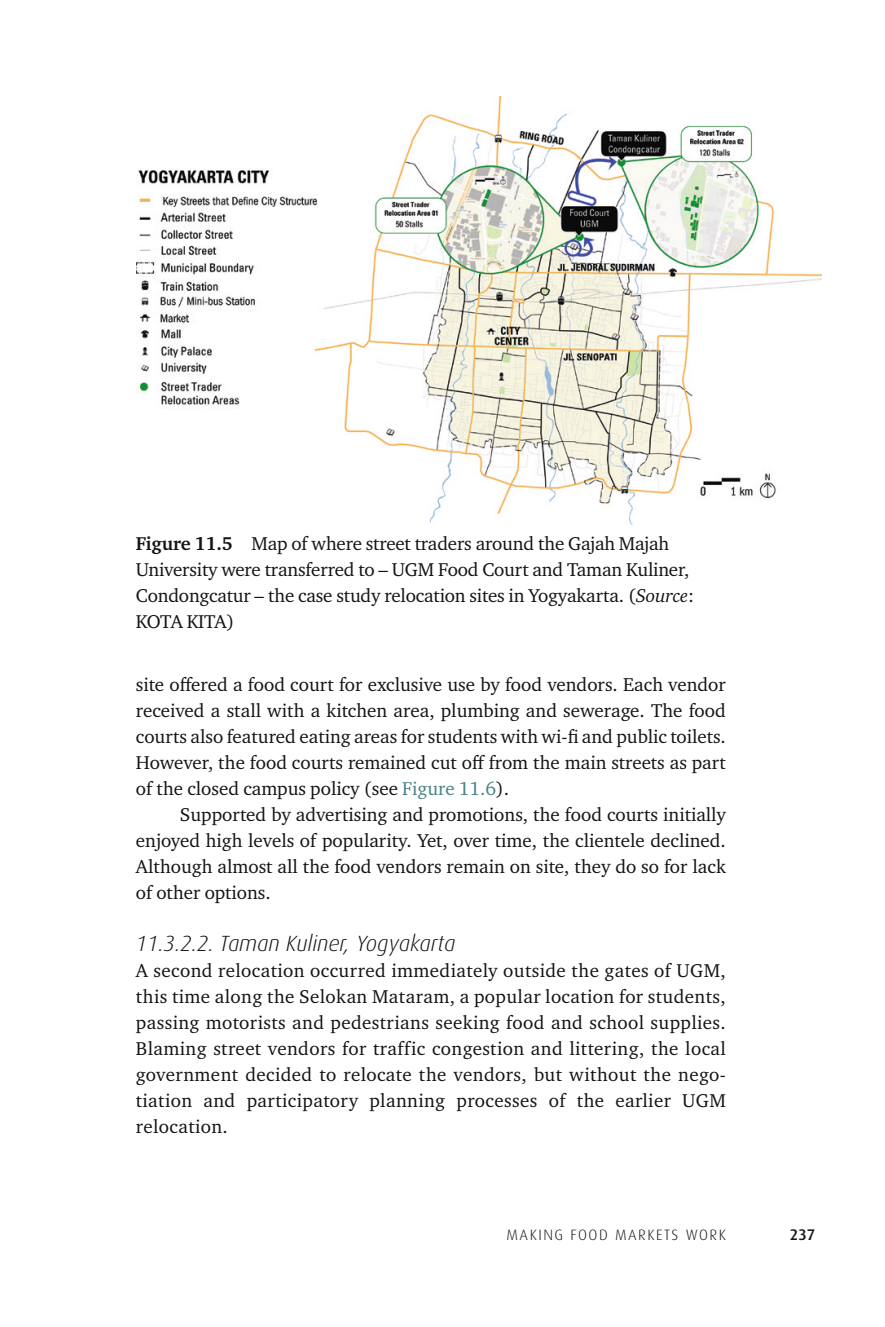
<style>
.page{position:relative;width:885px;height:1327px;background:#fff}
.page>*{position:absolute;margin:0;border:0;box-sizing:border-box;transform-origin:0 0}
.t1{font:italic 300 22px "Dax";color:#131413}
.TX{font:19px/26px "Charter ITC Std";color:#131413;text-align:justify}
.TX1{font:19px/26px "Charter ITC Std";letter-spacing:.02em;color:#131413;text-align:justify}
.Fig_Caption{font:19px/26px "Charter ITC Std";letter-spacing:-.01em;color:#131413}
.t2{font:500 15.4px "Dax";color:#131413}
.t3{font:300 15px "Dax";letter-spacing:.1em;color:#131413}
.s1{font-weight:700}
.s2{font-style:italic}
.s3{color:#498282}
</style>
<div class="page">
<img style="left:136px;top:96px;width:685px;height:428px">
<p class="Fig_Caption" style="left:136px;top:530px;width:559px"><span class="s1">Figure 11.5</span> Map of where street traders around the Gajah Majah University were transferred to – UGM Food Court and Taman Kuliner, Condongcatur – the case study relocation sites in Yogyakarta. (<span class="s2">Source</span>:<br>KOTA KITA)</p>
<p class="TX" style="left:136px;top:671px;width:591px">site offered a food court for exclusive use by food vendors. Each vendor received a stall with a kitchen area, plumbing and sewerage. The food courts also featured eating areas for students with wi-fi and public toilets.<br>However, the food courts remained cut off from the main streets as part of the closed campus policy (see <span class="s3">Figure 11.6</span>).</p>
<p class="TX" style="left:136px;top:801px;width:591px;text-indent:44px">Supported by advertising and promotions, the food courts initially enjoyed high levels of popularity. Yet, over time, the clientele declined.<br>Although almost all the food vendors remain on site, they do so for lack of other options.</p>
<h3 class="t1" style="left:136px;top:930px;width:321px">11.3.2.2. Taman Kuliner, Yogyakarta</h3>
<p class="TX1" style="left:136px;top:957px;width:591px">A second relocation occurred immediately outside the gates of UGM, this time along the Selokan Mataram, a popular location for students, passing motorists and pedestrians seeking food and school supplies.<br>Blaming street vendors for traffic congestion and littering, the local government decided to relocate the vendors, but without the nego&shy;tiation and participatory planning processes of the earlier UGM relocation.</p>
<p class="t3" style="left:506px;top:1225px;width:219px">MAKI NG FOOD MARKETS WORK</p>
<p class="t2" style="left:789px;top:1225px;width:27px">237</p>
</div>
